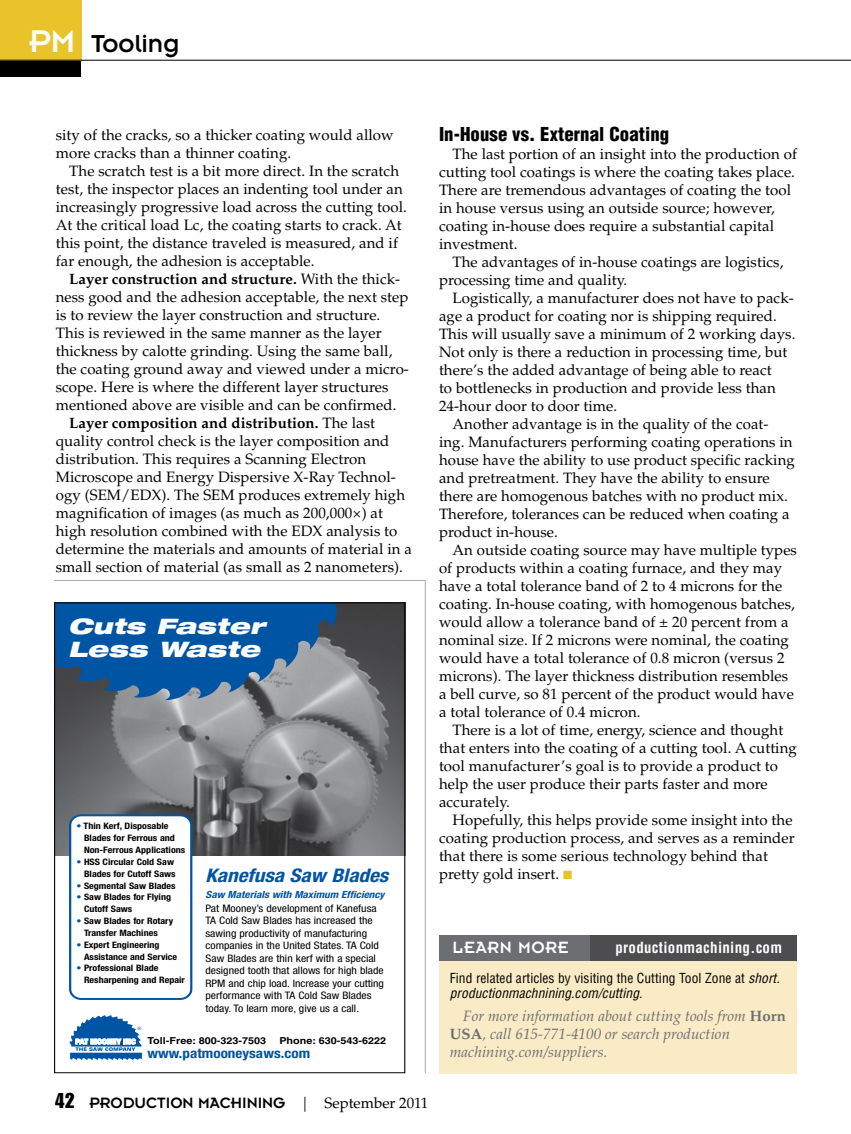
<style>
.page{position:relative;width:851px;height:1134px;background:#fff}
.page>*{position:absolute;margin:0;border:0;box-sizing:border-box;transform-origin:0 0}
.t1{font:27px "Insignia LT Std";color:#000}
.t2{font:italic 900 expanded 21.3px/23px "Helvetica Neue";color:#fff;scale:1.13 1}
.t3{font:900 condensed 18.75px "Helvetica LT Std";letter-spacing:.005em;color:#000}
.t4{font:italic 700 condensed 18.75px "Helvetica Neue";color:#0054a4;scale:1.13 1}
.t5{font:18px "Insignia LT Std";letter-spacing:.04em;color:#fff}
.t6{font:16.5px "Insignia LT Std";color:#000}
.t7{font:15px/18px "Palatino LT Std";letter-spacing:.005em;color:#000}
.t8{font:italic 15px/18px "Palatino LT Std";letter-spacing:.005em;color:#6d6e71}
.t9{font:700 15px "Palatino LT Std";letter-spacing:.005em;color:#000}
.t10{font:700 condensed 15px "Helvetica LT Std";letter-spacing:.02em;color:#fff}
.t11{font:condensed 13.5px/15px "Helvetica LT Std";letter-spacing:.005em;color:#000}
.t12{font:700 condensed 13.35px "Helvetica Neue";color:#0054a4;scale:1.13 1}
.t13{font:condensed 10.35px/12.5px "Helvetica Neue";color:#000;scale:1.13 1}
.t14{font:italic 700 condensed 9.9px "Helvetica Neue";color:#0054a4;scale:1.13 1}
.t15{font:700 9.6px "Helvetica";color:#000;scale:1.13 1}
.t16{font:700 condensed 8.85px/11.9px "Helvetica Neue";color:#000;scale:1.13 1}
.s1{font-size:34.5px;color:#fff}
.s2{font-weight:400}
.s3{color:#0054a4}
.s4{color:#e9c32a}
.s5{font-style:italic}
.s6{font-weight:700;font-style:normal}
.s7{font-family:"Impact LT Std";font-size:21px}
.s8{font-family:"Palatino LT Std";font-size:15px}
</style>
<div class="page">
<div style="left:0;top:60px;width:81px;height:17px;background:#000"></div>
<div style="left:0;top:0;width:81px;height:60px;background:#e9c32a"></div>
<hr style="left:0;top:60px;width:850px;height:1px;background:#000">
<hr style="left:54px;top:580px;width:371px;height:1px;background:#a7a9ac">
<hr style="left:425px;top:581px;width:1px;height:492px;background:#a7a9ac">
<div style="left:439px;top:960px;width:357px;height:113px;background:#f9ebc6"></div>
<div style="left:439px;top:935px;width:357px;height:25px;background:#6d6e71"></div>
<div style="left:590px;top:935px;width:206px;height:25px;background:#4d4d4f"></div>
<img style="left:56px;top:604px;width:347px;height:252px">
<img style="left:69px;top:1015px;width:73px;height:45px">
<svg style="left:137px;top:1027px;width:4px;height:3px"></svg>
<svg style="left:75px;top:1038px;width:61px;height:13px"></svg>
<svg style="left:56px;top:604px;width:309px;height:96px;background:#296299"></svg>
<svg style="left:69px;top:814px;width:123px;height:186px"></svg>
<h1 class="t1" style="left:29px;top:30px;width:152px"><span class="s1">PM</span> TOOLING</h1>
<p class="t7" style="left:56px;top:126px;width:339px">sity of the cracks, so a thicker coating would allow more cracks than a thinner coating.</p>
<p class="t7" style="left:56px;top:162px;width:352px;text-indent:14px">The scratch test is a bit more direct. In the scratch test, the inspector places an indenting tool under an increasingly progressive load across the cutting tool.<br>At the critical load Lc, the coating starts to crack. At this point, the distance traveled is measured, and if far enough, the adhesion is acceptable.</p>
<p class="t9" style="left:69px;top:270px;width:332px">Layer construction and structure. <span class="s2">With the thick-</span></p>
<p class="t7" style="left:56px;top:288px;width:354px">ness good and the adhesion acceptable, the next step</p>
<p class="t7" style="left:56px;top:306px;width:326px">is to review the layer construction and structure.</p>
<p class="t7" style="left:56px;top:324px;width:327px">This is reviewed in the same manner as the layer</p>
<p class="t7" style="left:56px;top:342px;width:338px">thickness by calotte grinding. Using the same ball,</p>
<p class="t7" style="left:56px;top:360px;width:354px">the coating ground away and viewed under a micro-</p>
<p class="t7" style="left:56px;top:378px;width:334px">scope. Here is where the different layer structures</p>
<p class="t7" style="left:56px;top:396px;width:342px">mentioned above are visible and can be confirmed.</p>
<p class="t9" style="left:69px;top:414px;width:307px">Layer composition and distribution. <span class="s2">The last</span></p>
<p class="t7" style="left:56px;top:432px;width:335px">quality control check is the layer composition and</p>
<p class="t7" style="left:56px;top:450px;width:312px">distribution. This requires a Scanning Electron</p>
<p class="t7" style="left:56px;top:468px;width:341px">Microscope and Energy Dispersive X-Ray Technol-</p>
<p class="t7" style="left:56px;top:486px;width:351px">ogy (SEM/EDX). The SEM produces extremely high</p>
<p class="t7" style="left:56px;top:504px;width:329px">magnification of images (as much as 200,000×) at</p>
<p class="t7" style="left:56px;top:522px;width:343px">high resolution combined with the EDX analysis to</p>
<p class="t7" style="left:56px;top:540px;width:357px">determine the materials and amounts of material in a</p>
<p class="t7" style="left:56px;top:558px;width:349px">small section of material (as small as 2 nanometers).</p>
<h2 class="t2" style="left:68px;top:614px;width:181px">Cuts Faster<br>Less Waste</h2>
<p class="t16" style="left:84px;top:820px;width:91px;text-indent:-8px"><span class="s3">•</span> Thin Kerf, Disposable<br>Blades for Ferrous and<br>Non-Ferrous Applications</p>
<p class="t16" style="left:76px;top:856px;width:89px;text-align:right"><span class="s3">•</span> HSS Circular Cold Saw<br>Blades for Cutoff Saws</p>
<p class="t16" style="left:76px;top:879px;width:89px"><span class="s3">•</span> Segmental Saw Blades</p>
<p class="t16" style="left:84px;top:891px;width:79px;text-indent:-8px"><span class="s3">•</span> Saw Blades for Flying<br>Cutoff Saws</p>
<p class="t16" style="left:84px;top:915px;width:80px;text-indent:-8px"><span class="s3">•</span> Saw Blades for Rotary<br>Transfer Machines</p>
<p class="t16" style="left:84px;top:939px;width:84px;text-indent:-8px"><span class="s3">•</span> Expert Engineering<br>Assistance and Service</p>
<p class="t16" style="left:84px;top:962px;width:91px;text-indent:-8px"><span class="s3">•</span> Professional Blade<br>Resharpening and Repair</p>
<p class="t4" style="left:205px;top:864px;width:168px">Kanefusa Saw Blades</p>
<p class="t14" style="left:205px;top:888px;width:162px">Saw Materialswith Maximum Efficiency</p>
<p class="t13" style="left:205px;top:902px;width:159px">Pat Mooney’s development of Kanefusa TA Cold Saw Blades has increased the sawing productivity of manufacturing companies in the United States. TA Cold Saw Blades are thin kerf with a special designed tooth that allows for high blade RPM and chip load. Increase your cutting performance with TA Cold Saw Blades today. To learn more, give us a call.</p>
<p class="t15" style="left:147px;top:1035px;width:106px">Toll-Free: 800-323-7503</p>
<p class="t15" style="left:279px;top:1035px;width:96px">Phone: 630-543-6222</p>
<p class="t12" style="left:147px;top:1045px;width:145px">www.patmooneysaws.com</p>
<p class="t3" style="left:439px;top:122px;width:232px">In-House vs. External Coating</p>
<p class="t7" style="left:439px;top:145px;width:359px;text-indent:14px">The last portion of an insight into the production of cutting tool coatings is where the coating takes place.<br>There are tremendous advantages of coating the tool in house versus using an outside source; however, coating in-house does require a substantial capital investment.</p>
<p class="t7" style="left:439px;top:253px;width:346px;text-indent:14px">The advantages of in-house coatings are logistics, processing time and quality.</p>
<p class="t7" style="left:452px;top:289px;width:343px">Logistically, a manufacturer does not have to pack-</p>
<p class="t7" style="left:439px;top:307px;width:339px">age a product for coating nor is shipping required.</p>
<p class="t7" style="left:439px;top:325px;width:358px">This will usually save a minimum of 2 working days.</p>
<p class="t7" style="left:439px;top:343px;width:350px">Not only is there a reduction in processing time, but</p>
<p class="t7" style="left:439px;top:361px;width:334px">there’s the added advantage of being able to react</p>
<p class="t7" style="left:439px;top:379px;width:338px">to bottlenecks in production and provide less than</p>
<p class="t7" style="left:439px;top:397px;width:180px">24-hour door to door time.</p>
<p class="t7" style="left:452px;top:415px;width:317px">Another advantage is in the quality of the coat-</p>
<p class="t7" style="left:439px;top:433px;width:355px">ing. Manufacturers performing coating operations in</p>
<p class="t7" style="left:439px;top:451px;width:357px">house have the ability to use product specific racking</p>
<p class="t7" style="left:439px;top:469px;width:332px">and pretreatment. They have the ability to ensure</p>
<p class="t7" style="left:439px;top:487px;width:350px">there are homogenous batches with no product mix.</p>
<p class="t7" style="left:439px;top:505px;width:352px">Therefore, tolerances can be reduced when coating a</p>
<p class="t7" style="left:439px;top:523px;width:120px">product in-house.</p>
<p class="t7" style="left:452px;top:541px;width:346px">An outside coating source may have multiple types</p>
<p class="t7" style="left:439px;top:559px;width:345px">of products within a coating furnace, and they may</p>
<p class="t7" style="left:439px;top:577px;width:345px">have a total tolerance band of 2 to 4 microns for the</p>
<p class="t7" style="left:439px;top:595px;width:357px">coating. In-house coating, with homogenous batches,</p>
<p class="t7" style="left:439px;top:613px;width:351px">would allow a tolerance band of ± 20 percent from a</p>
<p class="t7" style="left:439px;top:631px;width:351px">nominal size. If 2 microns were nominal, the coating</p>
<p class="t7" style="left:439px;top:649px;width:347px">would have a total tolerance of 0.8 micron (versus 2</p>
<p class="t7" style="left:439px;top:667px;width:350px">microns). The layer thickness distribution resembles</p>
<p class="t7" style="left:439px;top:685px;width:356px">a bell curve, so 81 percent of the product would have</p>
<p class="t7" style="left:439px;top:703px;width:203px">a total tolerance of 0.4 micron.</p>
<p class="t7" style="left:452px;top:721px;width:332px">There is a lot of time, energy, science and thought</p>
<p class="t7" style="left:439px;top:739px;width:359px">that enters into the coating of a cutting tool. A cutting</p>
<p class="t7" style="left:439px;top:757px;width:340px">tool manufacturer’s goal is to provide a product to</p>
<p class="t7" style="left:439px;top:775px;width:330px">help the user produce their parts faster and more</p>
<p class="t7" style="left:439px;top:793px;width:72px">accurately.</p>
<p class="t7" style="left:452px;top:811px;width:341px">Hopefully, this helps provide some insight into the</p>
<p class="t7" style="left:439px;top:829px;width:357px">coating production process, and serves as a reminder</p>
<p class="t7" style="left:439px;top:847px;width:330px">that there is some serious technology behind that</p>
<p class="t7" style="left:439px;top:865px;width:135px">pretty gold insert. <span class="s4">■</span></p>
<p class="t5" style="left:452px;top:938px;width:118px">LEARN MORE</p>
<p class="t10" style="left:615px;top:938px;width:168px">productionmachining.com</p>
<p class="t11" style="left:450px;top:971px;width:331px">Find related articles by visiting the Cutting Tool Zone at <span class="s5">short. productionmachnining.com/cutting.</span></p>
<p class="t8" style="left:450px;top:1007px;width:337px;text-indent:14px">For more information about cutting tools from <span class="s6">Horn<br>USA</span>, call 615-771-4100 or search production machining.com/suppliers.</p>
<p class="t6" style="left:55px;top:1094px;width:375px"><span class="s7">42</span> PRODUCTION MACHINING <span class="s8">| September 2011</span></p>
</div>
